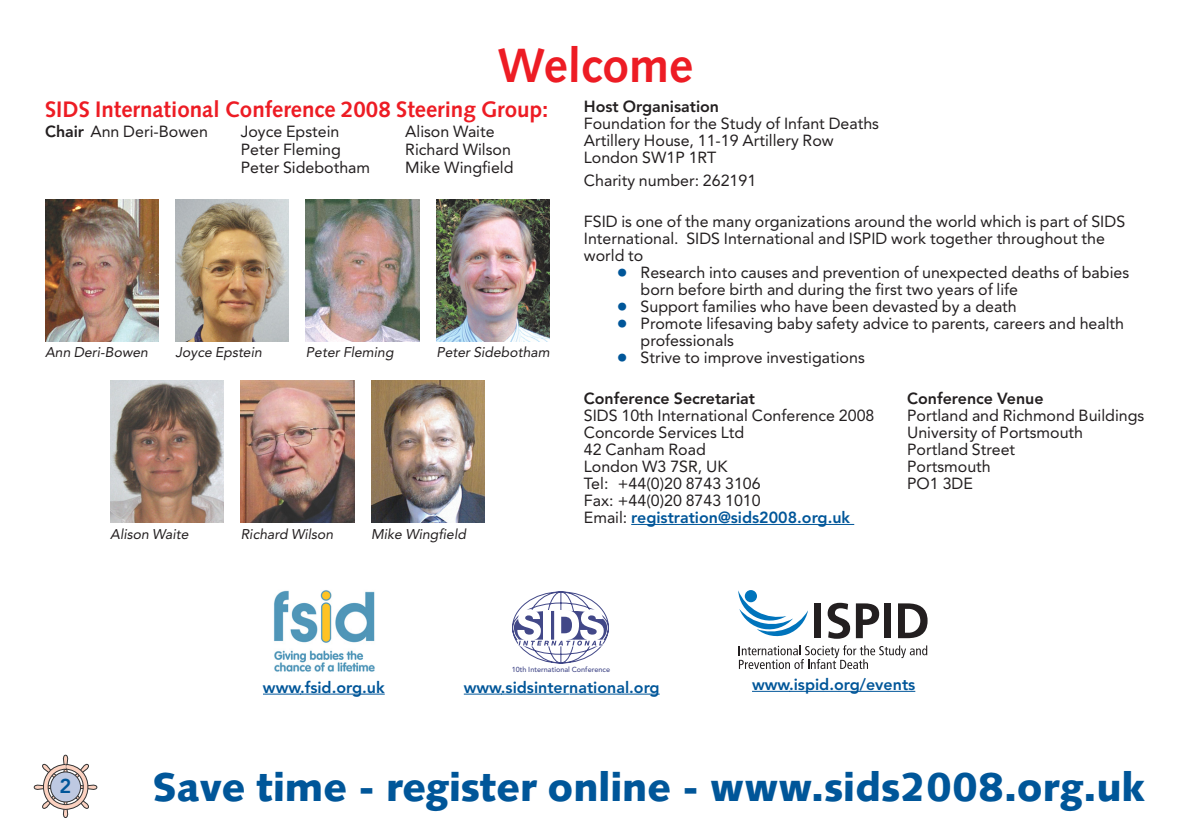
<style>
.page{position:relative;width:1191px;height:840px;background:#fff}
.page>*{position:absolute;margin:0;border:0;box-sizing:border-box;transform-origin:0 0}
.t1{font:700 48px "Syntax";color:#ed1c24}
.t2{font:900 40px "Syntax";color:#005699}
.t3{font:700 22.4px "Syntax";color:#ed1c24}
.t4{font:800 20px "Avenir";color:#005699}
.t5{font:16px/17px "Avenir";color:#231f20}
.t6{font:800 16px/17px "Avenir";color:#005699}
.t7{font:800 16px "Avenir";color:#231f20}
.t8{font:14px "Avenir";color:#231f20}
.t9{font:500 7.2px "Avenir";color:#424888}
.s1{font-weight:800}
.s2{font-family:"Universal Newswith Comm Pi";color:#005699}
.s3{font-weight:400;color:#231f20}
</style>
<div class="page">
<svg style="left:34px;top:754px;width:63px;height:63px"></svg>
<svg style="left:512px;top:591px;width:97px;height:72px"></svg>
<img style="left:274px;top:590px;width:101px;height:82px">
<svg style="left:739px;top:645px;width:188px;height:23px"></svg>
<div style="left:814px;top:603px;width:7px;height:34px;background:#231f20"></div>
<svg style="left:827px;top:602px;width:23px;height:36px"></svg>
<svg style="left:856px;top:603px;width:23px;height:34px"></svg>
<div style="left:883px;top:603px;width:7px;height:34px;background:#231f20"></div>
<svg style="left:898px;top:603px;width:29px;height:34px"></svg>
<svg style="left:738px;top:590px;width:70px;height:47px"></svg>
<hr style="left:637px;top:523px;width:181px;height:1px;background:#005699">
<hr style="left:817px;top:523px;width:37px;height:1px;background:#005699">
<hr style="left:263px;top:693px;width:38px;height:1px;background:#005699">
<hr style="left:300px;top:693px;width:52px;height:1px;background:#005699">
<hr style="left:352px;top:693px;width:33px;height:1px;background:#005699">
<hr style="left:464px;top:693px;width:38px;height:1px;background:#005699">
<hr style="left:501px;top:693px;width:68px;height:1px;background:#005699">
<hr style="left:569px;top:693px;width:81px;height:1px;background:#005699">
<hr style="left:752px;top:690px;width:38px;height:1px;background:#005699">
<hr style="left:789px;top:690px;width:61px;height:1px;background:#005699">
<hr style="left:850px;top:690px;width:65px;height:1px;background:#005699">
<img style="left:45px;top:199px;width:113px;height:142px">
<img style="left:175px;top:199px;width:114px;height:142px">
<img style="left:306px;top:199px;width:113px;height:142px">
<img style="left:436px;top:199px;width:114px;height:142px">
<img style="left:110px;top:380px;width:114px;height:142px">
<img style="left:241px;top:380px;width:113px;height:142px">
<img style="left:371px;top:380px;width:113px;height:142px">
<h1 class="t1" style="left:497px;top:46px;width:197px">Welcome</h1>
<h3 class="t3" style="left:45px;top:100px;width:505px">SIDS International Conference 2008 Steering Group:</h3>
<p class="t5" style="left:45px;top:124px;width:164px"><span class="s1">Chair</span> Ann Deri-Bowen</p>
<p class="t5" style="left:241px;top:124px;width:100px">Joyce Epstein</p>
<p class="t5" style="left:405px;top:124px;width:91px">Alison Waite</p>
<p class="t5" style="left:241px;top:142px;width:102px">Peter Fleming</p>
<p class="t5" style="left:405px;top:142px;width:107px">Richard Wilson</p>
<p class="t5" style="left:241px;top:160px;width:131px">Peter Sidebotham</p>
<p class="t5" style="left:405px;top:160px;width:110px">Mike Wingfield</p>
<p class="t7" style="left:584px;top:100px;width:137px">Host Organisation</p>
<p class="t5" style="left:584px;top:116px;width:297px">Foundation for the Study of Infant Deaths<br>Artillery House, 11-19 Artillery Row<br>London SW1P 1RT</p>
<p class="t5" style="left:584px;top:173px;width:174px">Charity number: 262191</p>
<p class="t5" style="left:584px;top:214px;width:543px">FSID is one of the many organizations around the world which is part of SIDS<br>International. SIDS International and ISPID work together throughout the world to</p>
<p class="t5" style="left:640px;top:265px;width:490px;text-indent:-23px"><span class="s2">●</span> Research into causes and prevention of unexpected deaths of babies born before birth and during the first two years of life</p>
<p class="t5" style="left:618px;top:299px;width:400px"><span class="s2">●</span> Support families who have been devasted by a death</p>
<p class="t5" style="left:640px;top:316px;width:485px;text-indent:-23px"><span class="s2">●</span> Promote lifesaving baby safety advice to parents, careers and health professionals</p>
<p class="t5" style="left:618px;top:350px;width:248px"><span class="s2">●</span> Strive to improve investigations</p>
<p class="t8" style="left:45px;top:346px;width:106px">Ann Deri-Bowen</p>
<p class="t8" style="left:175px;top:346px;width:90px">Joyce Epstein</p>
<p class="t8" style="left:306px;top:346px;width:91px">Peter Fleming</p>
<p class="t8" style="left:436px;top:346px;width:117px">Peter Sidebotham</p>
<p class="t8" style="left:110px;top:528px;width:82px">Alison Waite</p>
<p class="t8" style="left:241px;top:528px;width:96px">Richard Wilson</p>
<p class="t8" style="left:371px;top:528px;width:98px">Mike Wingfield</p>
<p class="t7" style="left:584px;top:391px;width:173px">Conference Secretariat</p>
<p class="t7" style="left:907px;top:391px;width:138px">Conference Venue</p>
<p class="t5" style="left:584px;top:408px;width:292px">SIDS 10th International Conference 2008</p>
<p class="t5" style="left:907px;top:408px;width:239px">Portland and Richmond Buildings</p>
<p class="t5" style="left:584px;top:425px;width:162px">Concorde Services Ltd</p>
<p class="t5" style="left:907px;top:425px;width:177px">University of Portsmouth</p>
<p class="t5" style="left:584px;top:442px;width:123px">42 Canham Road</p>
<p class="t5" style="left:907px;top:442px;width:110px">Portland Street</p>
<p class="t5" style="left:584px;top:459px;width:145px">London W3 7SR, UK</p>
<p class="t5" style="left:907px;top:459px;width:85px">Portsmouth</p>
<p class="t5" style="left:584px;top:476px;width:178px">Tel: +44(0)20 8743 3106</p>
<p class="t5" style="left:907px;top:476px;width:67px">PO1 3DE</p>
<p class="t6" style="left:584px;top:493px;width:268px"><span class="s3">Fax: +44(0)20 8743 1010<br>Email:</span> registration@sids2008.org.uk</p>
<p class="t9" style="left:512px;top:666px;width:100px">10th International Conference</p>
<p class="t6" style="left:263px;top:679px;width:123px">www.fsid.org.uk</p>
<p class="t6" style="left:464px;top:679px;width:197px">www.sidsinternational.org</p>
<p class="t6" style="left:752px;top:676px;width:165px">www.ispid.org/events</p>
<p class="t4" style="left:59px;top:777px;width:13px">2</p>
<h2 class="t2" style="left:152px;top:770px;width:994px">Save time - register online - www.sids2008.org.uk</h2>
</div>
